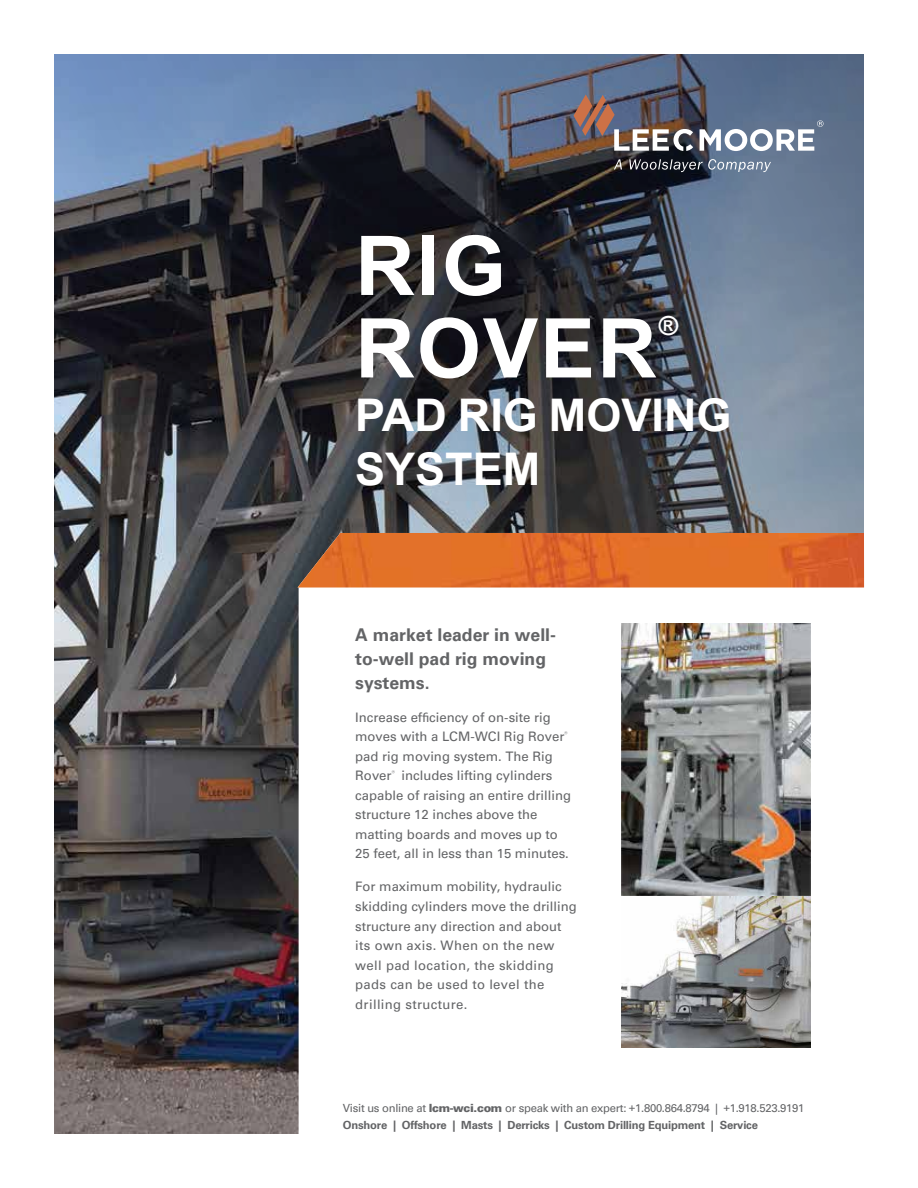
<style>
.page{position:relative;width:918px;height:1188px;background:#fff}
.page>*{position:absolute;margin:0;border:0;box-sizing:border-box;transform-origin:0 0}
.t1{font:700 82.5px/82.5px "Arial";letter-spacing:.025em;color:#fff}
.t2{font:700 45px/54px "Arial";color:#fff}
.t3{font:700 26.25px "Arial";color:#fff}
.t4{font:700 17.7px/24px "Univers";color:#636466}
.t5{font:13.2px/19.5px "Univers";color:#636466}
.t6{font:11.25px/16.5px "Univers";letter-spacing:-.025em;color:#636466}
.s1{font-family:"Myriad Pro"}
.s2{font-weight:900}
.s3{font-weight:700}
</style>
<div class="page">
<img style="left:54px;top:54px;width:810px;height:1080px">
<svg style="left:298px;top:567px;width:567px;height:567px"></svg>
<img style="left:298px;top:533px;width:566px;height:55px">
<svg style="left:614px;top:159px;width:8px;height:10px"></svg>
<svg style="left:629px;top:159px;width:142px;height:13px"></svg>
<img style="left:574px;top:94px;width:119px;height:57px">
<svg style="left:700px;top:120px;width:124px;height:31px"></svg>
<img style="left:621px;top:624px;width:189px;height:423px">
<h1 class="t1" style="left:355px;top:226px;width:303px">RIG<br>ROVER</h1>
<h3 class="t3" style="left:659px;top:308px;width:21px">®</h3>
<h2 class="t2" style="left:355px;top:389px;width:378px">PAD RIG MOVING<br>SYSTEM</h2>
<h3 class="t4" style="left:355px;top:623px;width:202px">A market leader in well&shy;to-well pad rig moving systems.</h3>
<p class="t5" style="left:355px;top:708px;width:217px">Increase ef<span class="s1">fi</span>ciency of on-site rig moves with a LCM-WCI Rig Rover<sup>® </sup>pad rig moving system. The Rig<br>Rover<sup>®</sup> includes lifting cylinders capable of raising an entire drilling structure 12 inches above the matting boards and moves up to<br>25 feet, all in less than 15 minutes.</p>
<p class="t5" style="left:355px;top:877px;width:223px">For maximum mobility, hydraulic skidding cylinders move the drilling structure any direction and about its own axis. When on the new well pad location, the skidding pads can be used to level the drilling structure.</p>
<p class="t6" style="left:343px;top:1100px;width:463px">Visit us online at <span class="s2">lcm-wci.com</span> or speak with an expert: +1.800.864.8794 | +1.918.523.9191<br><span class="s3">Onshore | Offshore | Masts | Derricks | Custom Drilling Equipment | Service</span></p>
</div>
